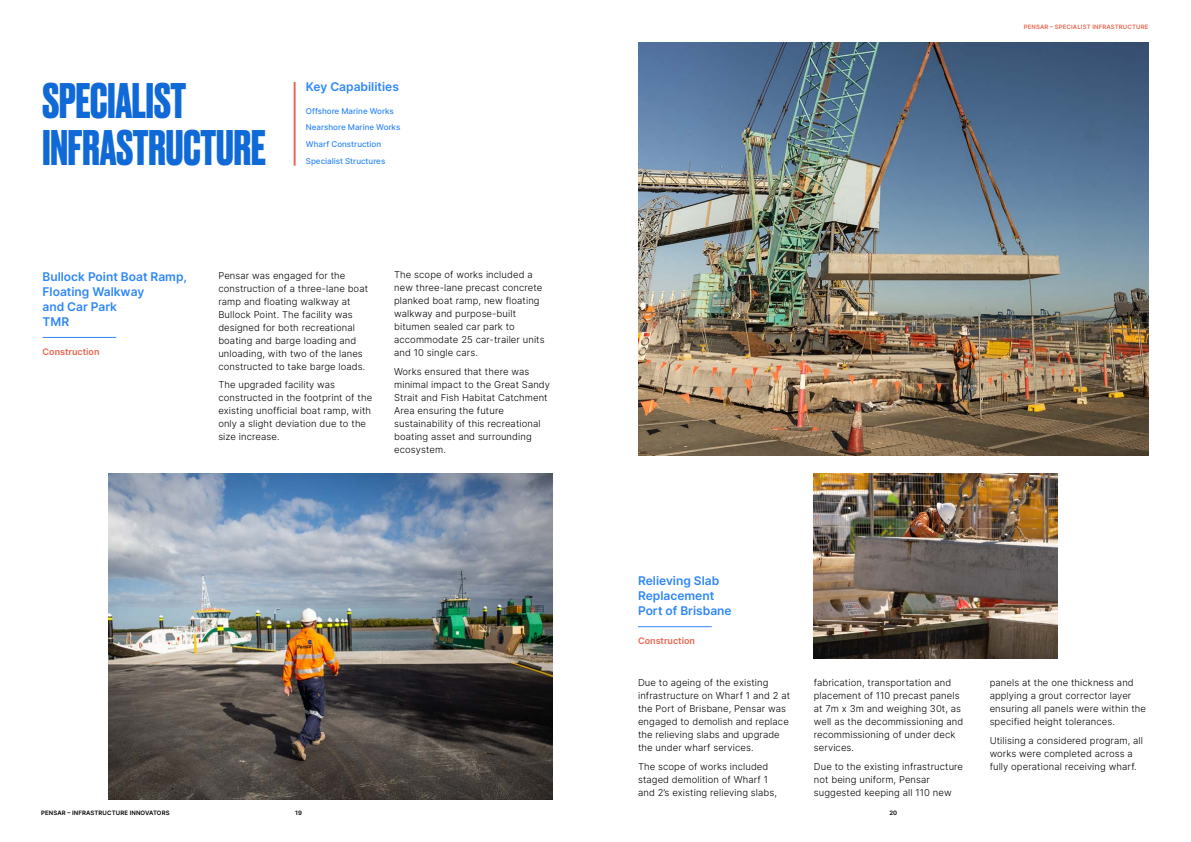
<style>
.page{position:relative;width:1191px;height:842px;background:#fff}
.page>*{position:absolute;margin:0;border:0;box-sizing:border-box;transform-origin:0 0}
.t1{font:700 47px/47px "Druk";color:#0f69d6}
.t2{font:600 12px/15px "Inter";color:#2e87f7}
.t3{font:300 9.5px/13px "Inter";letter-spacing:.01em;color:#000}
.t4{font:600 9px "Inter";color:#e8664f}
.t5{font:500 8px/16.7px "Inter";color:#2e87f7}
.t6{font:600 6px "Inter";letter-spacing:.02em;color:#000}
.t7{font:600 6px "Inter";letter-spacing:.02em;color:#e8664f}
</style>
<div class="page">
<img style="left:109px;top:473px;width:444px;height:326px">
<hr style="left:43px;top:337px;width:73px;height:1px;background:#2e87f7">
<img style="left:638px;top:43px;width:510px;height:413px">
<hr style="left:638px;top:626px;width:73px;height:1px;background:#2e87f7">
<img style="left:814px;top:473px;width:243px;height:186px">
<hr style="left:294px;top:82px;width:2px;height:84px;background:#e8664f">
<h1 class="t1" style="left:42px;top:75px;width:225px">SPECIALIST<br>INFRASTRUCTURE</h1>
<p class="t2" style="left:306px;top:79px;width:95px">Key Capabilities</p>
<p class="t5" style="left:306px;top:102px;width:96px">Offshore Marine Works<br>Nearshore Marine Works<br>Wharf Construction<br>Specialist Structures</p>
<p class="t2" style="left:43px;top:269px;width:146px">Bullock Point Boat Ramp,<br>Floating Walkway<br>and Car Park<br>TMR</p>
<p class="t4" style="left:43px;top:345px;width:58px">Construction</p>
<p class="t3" style="left:218px;top:268px;width:151px">Pensar was engaged for the construction of a three-lane boat ramp and floating walkway at<br>Bullock Point. The facility was designed for both recreational boating and barge loading and unloading, with two of the lanes constructed to take barge loads.</p>
<p class="t3" style="left:218px;top:378px;width:155px">The upgraded facility was constructed in the footprint of the existing unofficial boat ramp, with only a slight deviation due to the size increase.</p>
<p class="t3" style="left:394px;top:268px;width:152px">The scope of works included a new three-lane precast concrete planked boat ramp, new floating walkway and purpose-built bitumen sealed car park to accommodate 25 car-trailer units and 10 single cars.</p>
<p class="t3" style="left:394px;top:365px;width:157px">Works ensured that there was minimal impact to the Great Sandy<br>Strait and Fish Habitat Catchment<br>Area ensuring the future sustainability of this recreational boating asset and surrounding ecosystem.</p>
<p class="t7" style="left:1023px;top:23px;width:126px">PENSAR – SPECIALIST INFRASTRUCTURE</p>
<p class="t2" style="left:638px;top:573px;width:95px">Relieving Slab<br>Replacement<br>Port of Brisbane</p>
<p class="t4" style="left:638px;top:635px;width:58px">Construction</p>
<p class="t3" style="left:638px;top:676px;width:154px">Due to ageing of the existing infrastructure on Wharf 1 and 2 at the Port of Brisbane, Pensar was engaged to demolish and replace the relieving slabs and upgrade the under wharf services.</p>
<p class="t3" style="left:638px;top:760px;width:140px">The scope of works included staged demolition of Wharf 1 and 2’s existing relieving slabs,</p>
<p class="t3" style="left:814px;top:676px;width:151px">fabrication, transportation and placement of 110 precast panels at 7m x 3m and weighing 30t, as well as the decommissioning and recommissioning of under deck services.</p>
<p class="t3" style="left:814px;top:760px;width:151px">Due to the existing infrastructure not being uniform, Pensar suggested keeping all 110 new</p>
<p class="t6" style="left:41px;top:808px;width:130px">PENSAR – INFRASTRUCTURE INNOVATORS</p>
<p class="t6" style="left:295px;top:808px;width:8px">19</p>
<p class="t6" style="left:889px;top:808px;width:9px">20</p>
<p class="t3" style="left:989px;top:676px;width:158px">panels at the one thickness and applying a grout corrector layer ensuring all panels were within the specified height tolerances.</p>
<p class="t3" style="left:989px;top:734px;width:155px">Utilising a considered program, all works were completed across a fully operational receiving wharf.</p>
</div>
